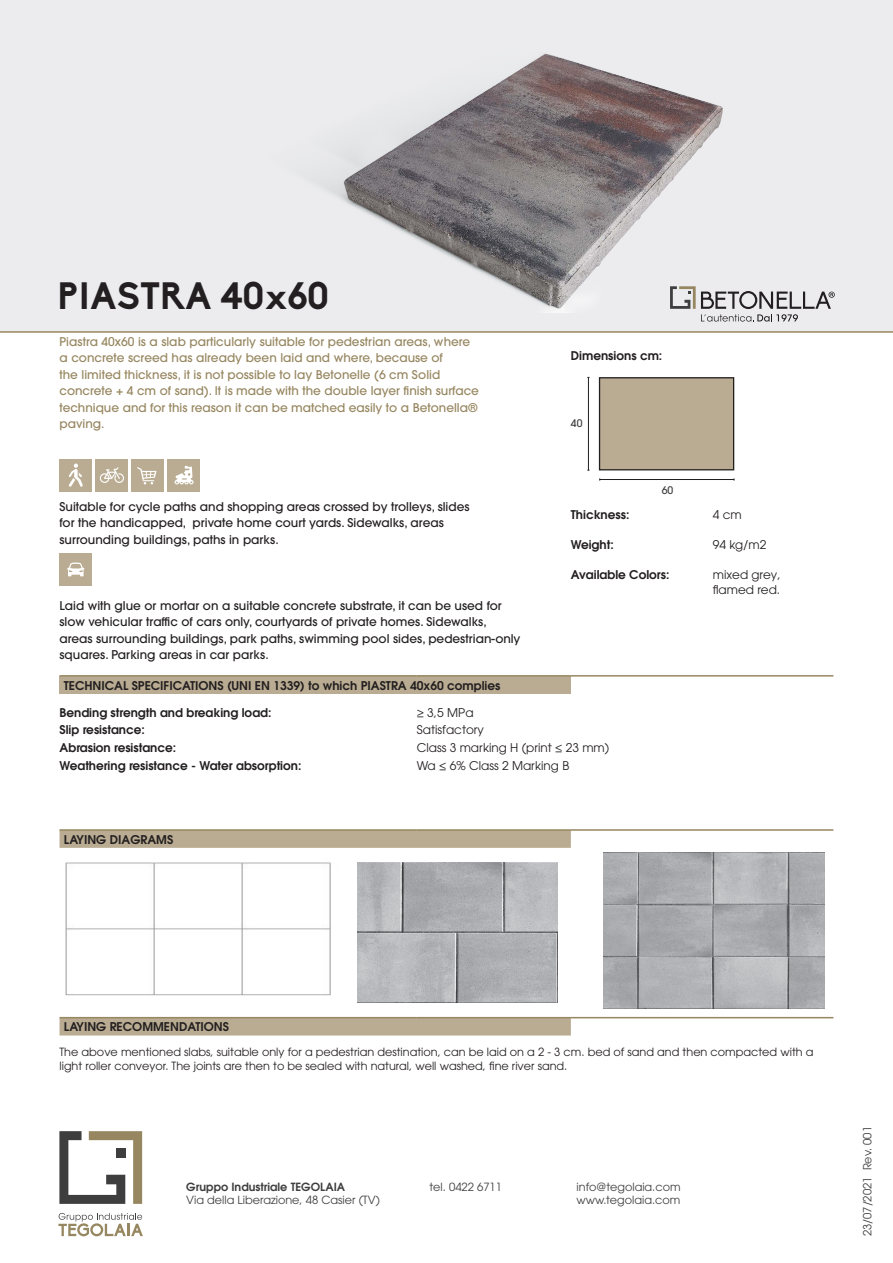
<style>
.page{position:relative;width:893px;height:1263px;background:#fff}
.page>*{position:absolute;margin:0;border:0;box-sizing:border-box;transform-origin:0 0}
.t1{font:700 37.5px "Biko";color:#231f20}
.t2{font:500 12px/16.5px "ITC Avant Garde Std";color:#231f20}
.t3{font:500 12px "ITC Avant Garde Std";color:#978760}
.t4{font:600 12px "ITC Avant Garde Std";color:#231f20}
.t5{font:12px "ITC Avant Garde Std";color:#231f20}
.t6{font:11.25px "ITC Avant Garde Std";color:#231f20}
.t7{font:11.25px "ITC Avant Garde Std";color:#3e3e3f}
.t8{font:600 11.25px "ITC Avant Garde Std";color:#3e3e3f}
.t9{font:500 10.5px "ITC Avant Garde Std";color:#3e3e3f}
</style>
<div class="page">
<div style="left:0;top:0;width:893px;height:332px;background:#ececee"></div>
<hr style="left:0;top:331px;width:893px;height:2px;background:#978760">
<svg style="left:701px;top:291px;width:134px;height:31px"></svg>
<svg style="left:58px;top:1213px;width:85px;height:23px"></svg>
<svg style="left:59px;top:1131px;width:83px;height:73px"></svg>
<div style="left:60px;top:459px;width:32px;height:32px;background:#b9ac92"></div>
<svg style="left:69px;top:464px;width:14px;height:23px"></svg>
<div style="left:96px;top:459px;width:32px;height:32px;background:#b9ac92"></div>
<svg style="left:100px;top:467px;width:24px;height:16px"></svg>
<div style="left:132px;top:459px;width:32px;height:32px;background:#b9ac92"></div>
<svg style="left:137px;top:467px;width:20px;height:17px"></svg>
<div style="left:168px;top:459px;width:32px;height:32px;background:#b9ac92"></div>
<svg style="left:175px;top:465px;width:19px;height:19px"></svg>
<img style="left:319px;top:53px;width:447px;height:260px">
<div style="left:60px;top:676px;width:511px;height:18px;background:#b9ac92"></div>
<hr style="left:60px;top:675px;width:357px;height:2px;background:#978760">
<hr style="left:417px;top:675px;width:154px;height:2px;background:#978760">
<hr style="left:571px;top:675px;width:262px;height:2px;background:#978760">
<svg style="left:60px;top:831px;width:511px;height:204px;fill:#b9ac92"></svg>
<hr style="left:60px;top:829px;width:357px;height:2px;background:#978760">
<hr style="left:417px;top:829px;width:154px;height:2px;background:#978760">
<hr style="left:571px;top:829px;width:262px;height:2px;background:#978760">
<hr style="left:60px;top:1017px;width:357px;height:1px;background:#978760">
<hr style="left:417px;top:1017px;width:154px;height:1px;background:#978760">
<hr style="left:571px;top:1017px;width:262px;height:1px;background:#978760">
<div style="left:599px;top:377px;width:135px;height:93px;background:#b9ac92;border:1px solid #231f20"></div>
<hr style="left:600px;top:479px;width:134px;height:1px;background:#231f20">
<hr style="left:588px;top:377px;width:1px;height:93px;background:#231f20">
<img style="left:60px;top:852px;width:278px;height:160px">
<img style="left:604px;top:852px;width:220px;height:156px">
<img style="left:357px;top:862px;width:201px;height:140px">
<div style="left:60px;top:553px;width:32px;height:32px;background:#b9ac92"></div>
<svg style="left:67px;top:562px;width:17px;height:14px"></svg>
<p class="t1" style="left:57px;top:274px;width:274px">PIASTRA 40x60</p>
<p class="t3" style="left:60px;top:334px;width:412px">Piastra 40x60 is a slab particularly suitable for pedestrian areas, where</p>
<p class="t3" style="left:60px;top:350px;width:385px">a concrete screed has already been laid and where, because of</p>
<p class="t3" style="left:60px;top:367px;width:382px">the limited thickness, it is not possible to lay Betonelle (6 cm Solid</p>
<p class="t3" style="left:60px;top:383px;width:421px">concrete + 4 cm of sand). It is made with the double layer finish surface</p>
<p class="t3" style="left:60px;top:400px;width:420px">technique and for this reason it can be matched easily to a Betonella®</p>
<p class="t3" style="left:60px;top:416px;width:47px">paving.</p>
<p class="t2" style="left:60px;top:498px;width:411px">Suitable for cycle paths and shopping areas crossed by trolleys, slides</p>
<p class="t2" style="left:60px;top:515px;width:386px">for the handicapped, private home court yards. Sidewalks, areas</p>
<p class="t2" style="left:60px;top:531px;width:221px">surrounding buildings, paths in parks.</p>
<p class="t4" style="left:571px;top:347px;width:93px">Dimensions cm:</p>
<p class="t9" style="left:571px;top:417px;width:13px">40</p>
<p class="t9" style="left:662px;top:483px;width:13px">60</p>
<p class="t4" style="left:571px;top:507px;width:60px">Thickness:</p>
<p class="t5" style="left:713px;top:507px;width:30px">4 cm</p>
<p class="t4" style="left:571px;top:537px;width:44px">Weight:</p>
<p class="t5" style="left:713px;top:537px;width:55px">94 kg/m2</p>
<p class="t4" style="left:571px;top:567px;width:100px">Available Colors:</p>
<p class="t5" style="left:713px;top:567px;width:69px">mixed grey,</p>
<p class="t5" style="left:713px;top:582px;width:69px">flamed red.</p>
<p class="t2" style="left:60px;top:597px;width:462px">Laid with glue or mortar on a suitable concrete substrate, it can be used for slow vehicular traffic of cars only, courtyards of private homes. Sidewalks, areas surrounding buildings, park paths, swimming pool sides, pedestrian-only squares. Parking areas in car parks.</p>
<p class="t4" style="left:64px;top:677px;width:438px">TECHNICAL SPECIFICATIONS (UNI EN 1339) to which PIASTRA 40x60 complies</p>
<p class="t4" style="left:60px;top:704px;width:213px">Bending strength and breaking load:</p>
<p class="t5" style="left:417px;top:705px;width:58px">≥ 3,5 MPa</p>
<p class="t4" style="left:60px;top:722px;width:87px">Slip resistance:</p>
<p class="t5" style="left:417px;top:723px;width:69px">Satisfactory</p>
<p class="t4" style="left:60px;top:740px;width:118px">Abrasion resistance:</p>
<p class="t5" style="left:417px;top:740px;width:194px">Class 3 marking H (print ≤ 23 mm)</p>
<p class="t4" style="left:60px;top:758px;width:243px">Weathering resistance - Water absorption:</p>
<p class="t5" style="left:417px;top:758px;width:154px">Wa ≤ 6% Class 2 Marking B</p>
<p class="t4" style="left:64px;top:831px;width:111px">LAYING DIAGRAMS</p>
<p class="t4" style="left:64px;top:1019px;width:167px">LAYING RECOMMENDATIONS</p>
<p class="t6" style="left:60px;top:1045px;width:755px">The above mentioned slabs, suitable only for a pedestrian destination, can be laid on a 2 - 3 cm. bed of sand and then compacted with a</p>
<p class="t6" style="left:60px;top:1058px;width:509px">light roller conveyor. The joints are then to be sealed with natural, well washed, fine river sand.</p>
<p class="t8" style="left:186px;top:1179px;width:160px">Gruppo Industriale TEGOLAIA</p>
<p class="t7" style="left:186px;top:1193px;width:195px">Via della Liberazione, 48 Casier (TV)</p>
<p class="t7" style="left:429px;top:1179px;width:74px">tel. 0422 6711</p>
<p class="t7" style="left:577px;top:1179px;width:106px">info@tegolaia.com</p>
<p class="t7" style="left:577px;top:1193px;width:105px">www.tegolaia.com</p>
<p class="t7" style="left:860px;top:1236px;width:112px;rotate:-90deg">23/07/2021 Rev. 001</p>
</div>
